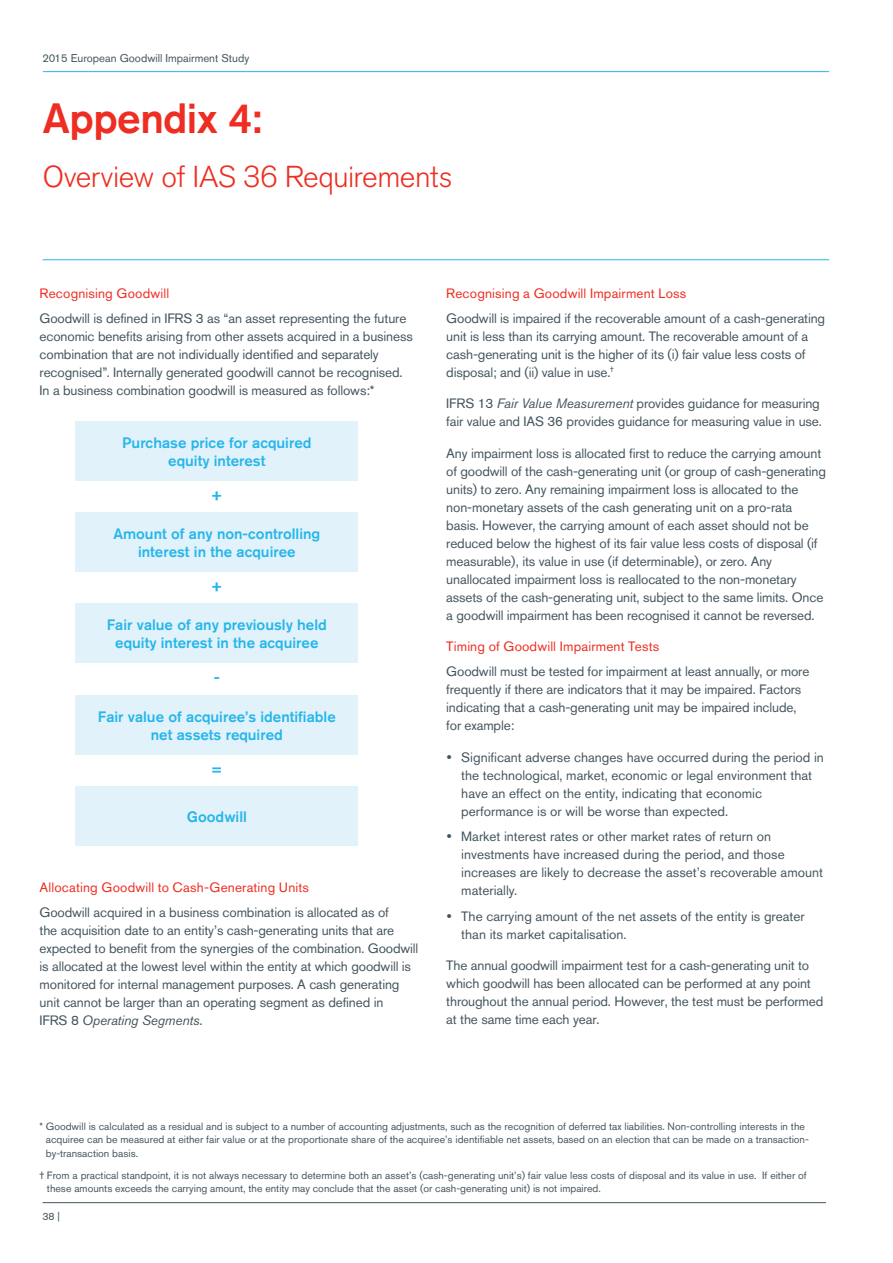
<style>
.page{position:relative;width:893px;height:1263px;background:#fff}
.page>*{position:absolute;margin:0;border:0;box-sizing:border-box;transform-origin:0 0}
.Section_Title{font:500 42px "Akzidenz Grotesk BQ";letter-spacing:-.015em;color:#ee2e22}
.Section_Title-2{font:300 30px "Akzidenz Grotesk BQ";letter-spacing:-.02em;color:#ee2e22}
.t1{font:500 16.5px "Akzidenz Grotesk BQ";color:#26b6ea}
.t2{font:500 15px/18px "Akzidenz Grotesk BQ";color:#26b6ea;text-align:center}
.Body_Text{font:13.5px/18px "Akzidenz Grotesk BQ";letter-spacing:-.01em;color:#45555f}
.Body_Subheads{font:13.5px "Akzidenz Grotesk BQ";letter-spacing:.015em;color:#ee2e22}
.t3{font:11.25px "Akzidenz Grotesk BQ";color:#45555f}
.Body_Bullet_Last{font:10.5px/13.5px "Akzidenz Grotesk BQ";color:#45555f}
.s1{font-style:italic}
</style>
<div class="page">
<hr style="left:43px;top:71px;width:786px;height:1px;background:#26b6ea">
<hr style="left:43px;top:1202px;width:783px;height:1px;background:#45555f">
<hr style="left:43px;top:259px;width:786px;height:1px;background:#26b6ea">
<div style="left:75px;top:421px;width:283px;height:60px;background:#e1f2fb"></div>
<div style="left:75px;top:512px;width:283px;height:60px;background:#e1f2fb"></div>
<div style="left:75px;top:603px;width:283px;height:60px;background:#e1f2fb"></div>
<div style="left:75px;top:695px;width:283px;height:60px;background:#e1f2fb"></div>
<div style="left:75px;top:786px;width:283px;height:60px;background:#e1f2fb"></div>
<p class="t3" style="left:43px;top:51px;width:208px">2015 European Goodwill Impairment Study</p>
<p class="Section_Title" style="left:43px;top:93px;width:221px">Appendix 4:</p>
<p class="Section_Title-2" style="left:43px;top:160px;width:411px">Overview of IAS 36 Requirements</p>
<p class="Body_Subheads" style="left:40px;top:285px;width:131px">Recognising Goodwill</p>
<p class="Body_Text" style="left:40px;top:309px;width:375px">Goodwill is defined in IFRS 3 as “an asset representing the future economic benefits arising from other assets acquired in a business combination that are not individually identified and separately recognised”. Internally generated goodwill cannot be recognised.<br>In a business combination goodwill is measured as follows:*</p>
<p class="t2" style="left:122px;top:433px;width:191px">Purchase price for acquired equity interest</p>
<p class="t1" style="left:211px;top:485px;width:13px">+</p>
<p class="t2" style="left:113px;top:524px;width:208px">Amount of any non-controlling interest in the acquiree</p>
<p class="t1" style="left:211px;top:576px;width:13px">+</p>
<p class="t2" style="left:107px;top:616px;width:221px">Fair value of any previously held equity interest in the acquiree</p>
<p class="t1" style="left:214px;top:667px;width:8px">-</p>
<p class="t2" style="left:98px;top:707px;width:239px">Fair value of acquiree’s identifiable net assets required</p>
<p class="t1" style="left:211px;top:759px;width:13px">=</p>
<p class="t2" style="left:187px;top:807px;width:61px">Goodwill</p>
<p class="Body_Subheads" style="left:40px;top:879px;width:271px">Allocating Goodwill to Cash-Generating Units</p>
<p class="Body_Text" style="left:40px;top:903px;width:380px">Goodwill acquired in a business combination is allocated as of<br>the acquisition date to an entity’s cash-generating units that are expected to benefit from the synergies of the combination. Goodwill is allocated at the lowest level within the entity at which goodwill is monitored for internal management purposes. A cash generating unit cannot be larger than an operating segment as defined in<br>IFRS 8 <span class="s1">Operating Segments</span>.</p>
<p class="Body_Subheads" style="left:446px;top:285px;width:242px">Recognising a Goodwill Impairment Loss</p>
<p class="Body_Text" style="left:446px;top:309px;width:380px">Goodwill is impaired if the recoverable amount of a cash-generating unit is less than its carrying amount. The recoverable amount of a cash-generating unit is the higher of its (i) fair value less costs of disposal; and (ii) value in use.<sup>†</sup></p>
<p class="Body_Text" style="left:446px;top:395px;width:377px">IFRS 13 <span class="s1">Fair Value Measurement</span> provides guidance for measuring fair value and IAS 36 provides guidance for measuring value in use.</p>
<p class="Body_Text" style="left:446px;top:444px;width:381px">Any impairment loss is allocated first to reduce the carrying amount of goodwill of the cash-generating unit (or group of cash-generating units) to zero. Any remaining impairment loss is allocated to the non-monetary assets of the cash generating unit on a pro-rata basis. However, the carrying amount of each asset should not be reduced below the highest of its fair value less costs of disposal (if measurable), its value in use (if determinable), or zero. Any unallocated impairment loss is reallocated to the non-monetary assets of the cash-generating unit, subject to the same limits. Once a goodwill impairment has been recognised it cannot be reversed.</p>
<p class="Body_Subheads" style="left:446px;top:639px;width:214px">Timing of Goodwill Impairment Tests</p>
<p class="Body_Text" style="left:446px;top:662px;width:365px">Goodwill must be tested for impairment at least annually, or more frequently if there are indicators that it may be impaired. Factors indicating that a cash-generating unit may be impaired include, for example:</p>
<p class="Body_Text" style="left:461px;top:748px;width:364px">Significant adverse changes have occurred during the period in the technological, market, economic or legal environment that have an effect on the entity, indicating that economic performance is or will be worse than expected.</p>
<p class="Body_Text" style="left:461px;top:827px;width:363px">Market interest rates or other market rates of return on investments have increased during the period, and those increases are likely to decrease the asset’s recoverable amount materially.</p>
<p class="Body_Text" style="left:461px;top:907px;width:345px">The carrying amount of the net assets of the entity is greater than its market capitalisation.</p>
<p class="Body_Text" style="left:446px;top:956px;width:379px">The annual goodwill impairment test for a cash-generating unit to which goodwill has been allocated can be performed at any point throughout the annual period. However, the test must be performed at the same time each year.</p>
<p class="Body_Bullet_Last" style="left:46px;top:1119px;width:765px;text-indent:-7px">* Goodwill is calculated as a residual and is subject to a number of accounting adjustments, such as the recognition of deferred tax liabilities. Non-controlling interests in the acquiree can be measured at either fair value or at the proportionate share of the acquiree’s identifiable net assets, based on an election that can be made on a transaction&shy;by-transaction basis.</p>
<p class="Body_Bullet_Last" style="left:47px;top:1168px;width:761px;text-indent:-8px">† From a practical standpoint, it is not always necessary to determine both an asset’s (cash-generating unit’s) fair value less costs of disposal and its value in use. If either of these amounts exceeds the carrying amount, the entity may conclude that the asset (or cash-generating unit) is not impaired.</p>
<p class="Body_Bullet_Last" style="left:43px;top:1210px;width:19px">38 |</p>
</div>
